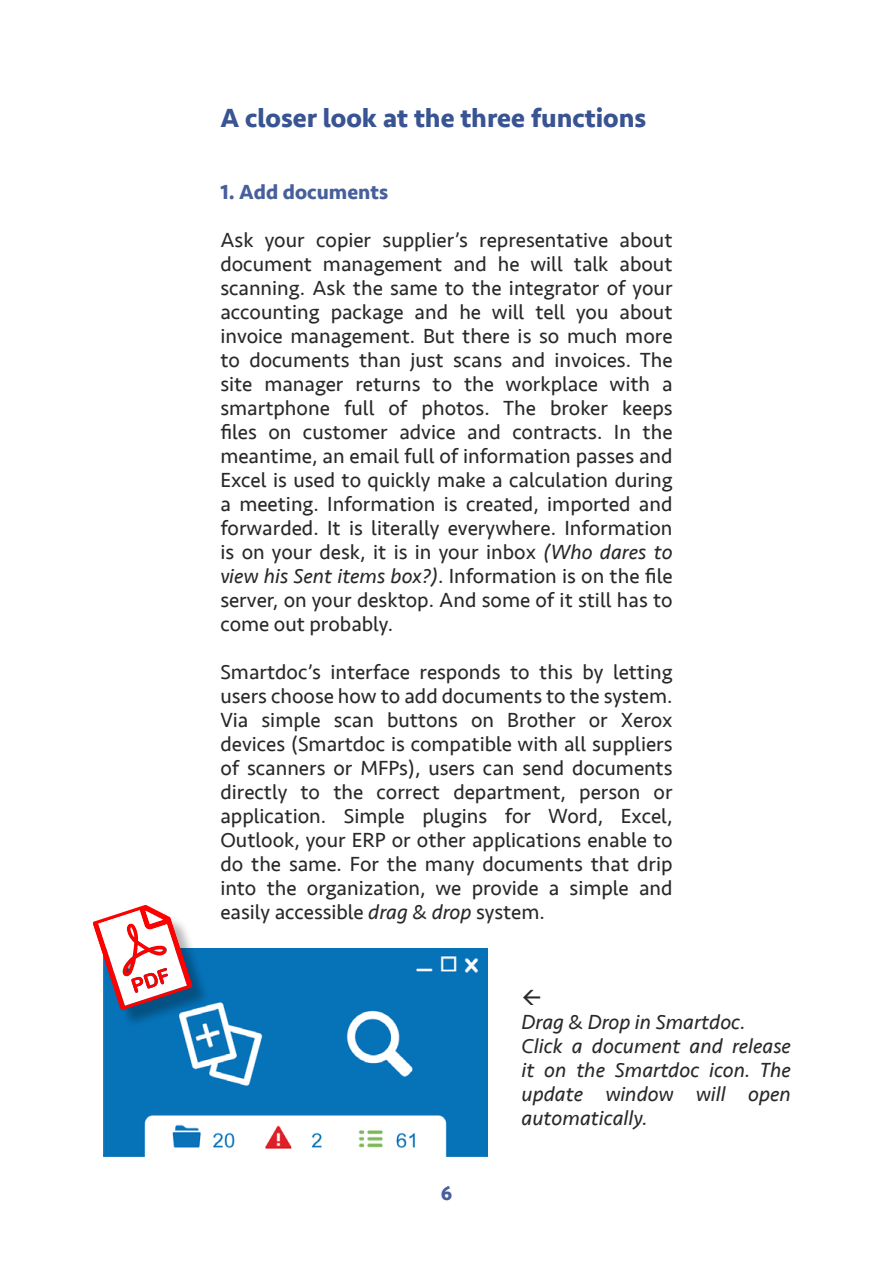
<style>
.page{position:relative;width:893px;height:1263px;background:#fff}
.page>*{position:absolute;margin:0;border:0;box-sizing:border-box;transform-origin:0 0}
.t1{font:700 27px "Seravek";color:#395493}
.t2{font:21px/24px "Seravek";color:#292929;text-align:justify}
.t3{font:italic 21px/24px "Seravek";color:#292929}
.t4{font:700 21px "Seravek";color:#475f9b}
.s1{font-style:italic}
</style>
<div class="page">
<img style="left:104px;top:948px;width:383px;height:209px">
<div style="left:95px;top:907px;width:116px;height:122px;background:#000;opacity:.3"></div>
<svg style="left:93px;top:904px;width:100px;height:106px"></svg>
<p class="t1" style="left:220px;top:96px;width:427px">A closer look at the three functions</p>
<p class="t4" style="left:220px;top:175px;width:169px">1. Add documents</p>
<p class="t2" style="left:220px;top:228px;width:454px">Ask your copier supplier’s representative about document management and he will talk about scanning. Ask the same to the integrator of your accounting package and he will tell you about invoice management. But there is so much more to documents than just scans and invoices. The site manager returns to the workplace with a smartphone full of photos. The broker keeps files on customer advice and contracts. In the meantime, an email full of information passes and Excel is used to quickly make a calculation during a meeting. Information is created, imported and forwarded. It is literally everywhere. Information is on your desk, it is in your inbox <span class="s1">(Who dares to view his Sent items box?)</span>. Information is on the file server, on your desktop. And some of it still has to come out probably.</p>
<p class="t2" style="left:220px;top:660px;width:454px">Smartdoc’s interface responds to this by letting users choose how to add documents to the system.<br>Via simple scan buttons on Brother or Xerox devices (Smartdoc is compatible with all suppliers of scanners or MFPs), users can send documents directly to the correct department, person or application. Simple plugins for Word, Excel, Outlook, your ERP or other applications enable to do the same. For the many documents that drip into the organization, we provide a simple and easily accessible <span class="s1">drag &amp; drop</span> system.</p>
<p class="t4" style="left:441px;top:1176px;width:13px">6</p>
<p class="t3" style="left:522px;top:1010px;width:271px">Drag &amp; Drop in Smartdoc.<br>Click a document and release it on the Smartdoc icon. The update window will open automatically.</p>
</div>
